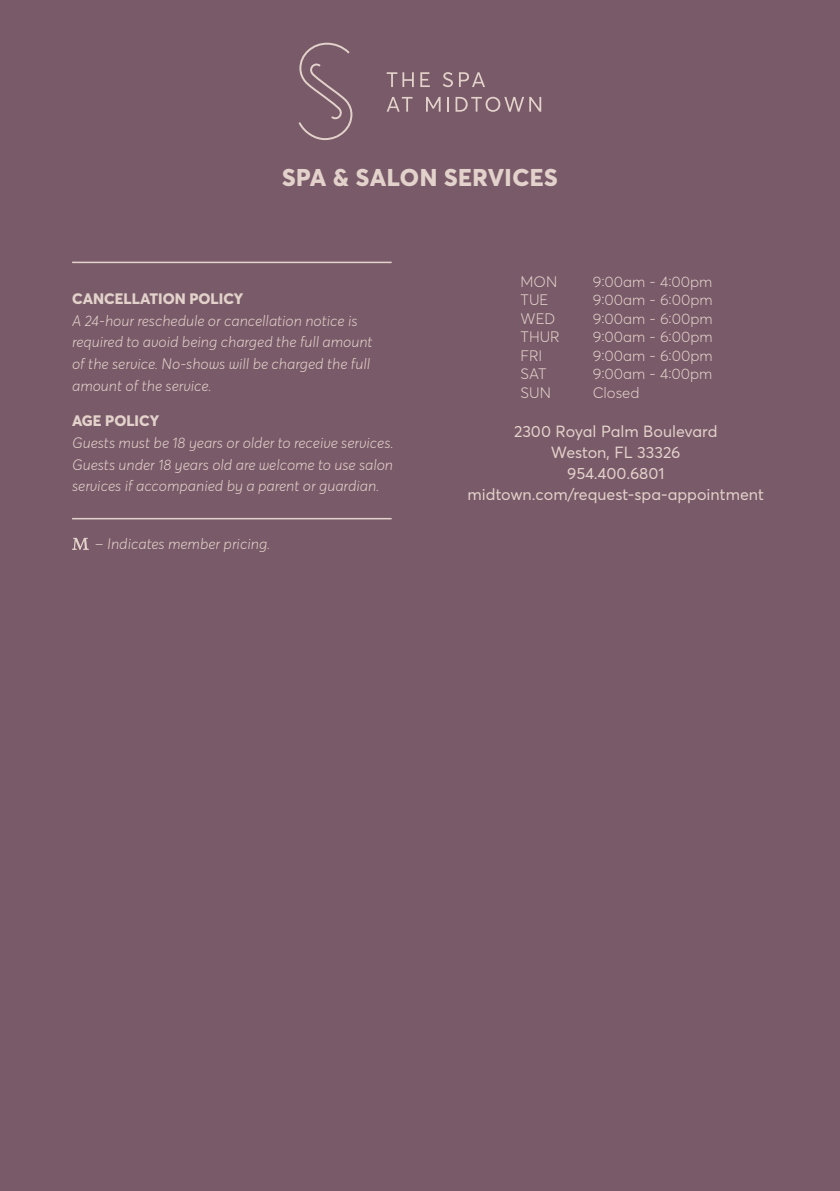
<style>
.page{position:relative;width:840px;height:1191px;background:#fff}
.page>*{position:absolute;margin:0;border:0;box-sizing:border-box;transform-origin:0 0}
.t1{font:800 24px "Averta";letter-spacing:.02em;color:#e3d2cb}
.t2{font:16px/21px "Averta";color:#e3d2cb;text-align:center}
.t3{font:italic 300 15px/21.6px "Averta";color:#e3d2cb}
.t4{font:300 15px "Averta";color:#e3d2cb}
.t5{font:800 15px "Averta";color:#e3d2cb}
</style>
<div class="page">
<div style="left:0;top:0;width:839px;height:1191px;background:#795a68"></div>
<svg style="left:298px;top:43px;width:54px;height:97px"></svg>
<svg style="left:386px;top:72px;width:27px;height:15px"></svg>
<svg style="left:420px;top:72px;width:9px;height:15px"></svg>
<svg style="left:443px;top:72px;width:9px;height:15px"></svg>
<svg style="left:459px;top:72px;width:26px;height:15px"></svg>
<svg style="left:386px;top:97px;width:26px;height:15px"></svg>
<svg style="left:426px;top:97px;width:14px;height:15px"></svg>
<svg style="left:447px;top:97px;width:1px;height:15px"></svg>
<svg style="left:455px;top:97px;width:86px;height:15px"></svg>
<hr style="left:72px;top:262px;width:319px;height:1px;background:#e3d2cb">
<hr style="left:72px;top:518px;width:319px;height:1px;background:#e3d2cb">
<svg style="left:72px;top:538px;width:17px;height:12px"></svg>
<h1 class="t1" style="left:282px;top:162px;width:277px">SPA &amp; SALON SERVICES</h1>
<p class="t5" style="left:72px;top:289px;width:173px">CANCELLATION POLICY</p>
<p class="t3" style="left:72px;top:310px;width:302px">A 24-hour reschedule or cancellation notice is required to avoid being charged the full amount of the service. No-shows will be charged the full amount of the service.</p>
<p class="t5" style="left:72px;top:411px;width:89px">AGE POLICY</p>
<p class="t3" style="left:72px;top:432px;width:323px;text-align:justify">Guests must be 18 years or older to receive services.<br>Guests under 18 years old are welcome to use salon services if accompanied by a parent or guardian.</p>
<p class="t3" style="left:95px;top:534px;width:177px">– Indicates member pricing.</p>
<p class="t4" style="left:520px;top:272px;width:38px">MON</p>
<p class="t4" style="left:592px;top:272px;width:121px">9:00am - 4:00pm</p>
<p class="t4" style="left:520px;top:291px;width:29px">TUE</p>
<p class="t4" style="left:592px;top:291px;width:121px">9:00am - 6:00pm</p>
<p class="t4" style="left:520px;top:309px;width:36px">WED</p>
<p class="t4" style="left:592px;top:309px;width:121px">9:00am - 6:00pm</p>
<p class="t4" style="left:520px;top:328px;width:41px">THUR</p>
<p class="t4" style="left:592px;top:328px;width:121px">9:00am - 6:00pm</p>
<p class="t4" style="left:520px;top:346px;width:23px">FRI</p>
<p class="t4" style="left:592px;top:346px;width:121px">9:00am - 6:00pm</p>
<p class="t4" style="left:520px;top:365px;width:27px">SAT</p>
<p class="t4" style="left:592px;top:365px;width:121px">9:00am - 4:00pm</p>
<p class="t4" style="left:520px;top:383px;width:32px">SUN</p>
<p class="t4" style="left:592px;top:383px;width:48px">Closed</p>
<p class="t2" style="left:467px;top:421px;width:298px">2300 Royal Palm Boulevard<br>Weston, FL 33326<br>954.400.6801 midtown.com/request-spa-appointment</p>
</div>
